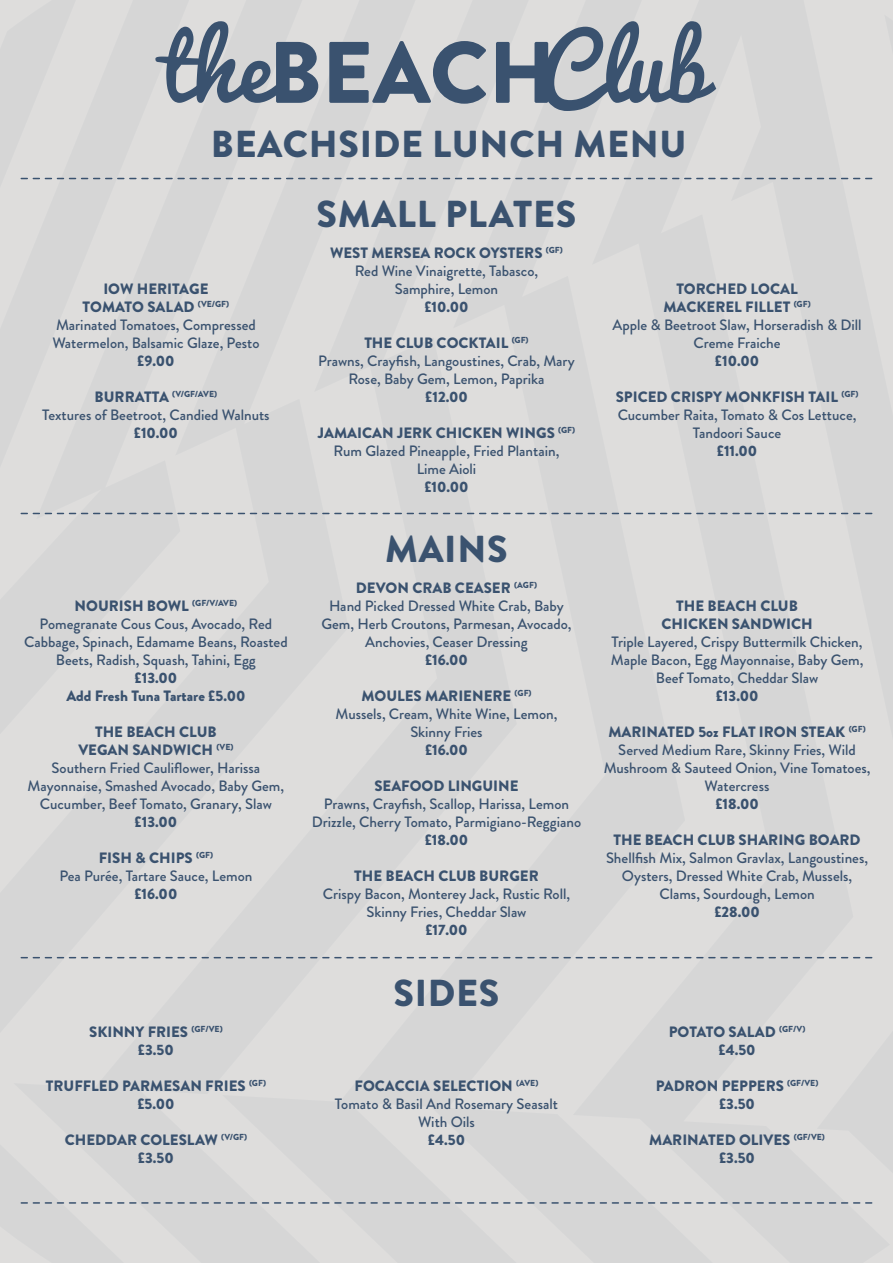
<style>
.page{position:relative;width:893px;height:1263px;background:#dedddc}
.page>*{position:absolute;margin:0;border:0;box-sizing:border-box;transform-origin:0 0}
.t1{font:87px "Pacifico";color:#3a526f}
.t2{font:900 37.5px "Brandon Grotesque";letter-spacing:.02em;color:#3a526f}
.t3{font:500 15px/18px "Brandon Grotesque";color:#3a526f;text-align:center}
.t4{font:900 15px/18px "Brandon Grotesque";color:#3a526f;text-align:center}
.t5{font:900 8.7px "Brandon Grotesque";color:#3a526f}
.s1{font-family:"Brandon Grotesque";font-weight:900}
.s2{font-weight:900}
.s3{font-size:15px}
</style>
<div class="page">
<svg style="left:21px;top:513px;width:851px;height:1px"></svg>
<svg style="left:21px;top:178px;width:851px;height:1px"></svg>
<svg style="left:21px;top:957px;width:851px;height:1px"></svg>
<svg style="left:21px;top:1202px;width:851px;height:2px;background:#929da9"></svg>
<h1 class="t1" style="left:159px;top:-8px;width:549px">the <span class="s1">BEACH</span> Club</h1>
<h2 class="t2" style="left:211px;top:118px;width:477px">BEACHSIDE LUNCH MENU</h2>
<p class="t3" style="left:52px;top:280px;width:209px"><span class="s2">IOW HERITAGE<br>TOMATO SALAD</span> <sup>(VE/GF)<br></sup>Marinated Tomatoes, Compressed<br>Watermelon, Balsamic Glaze, Pesto</p>
<p class="t4" style="left:137px;top:352px;width:39px">£9.00</p>
<p class="t5" style="left:95px;top:388px;width:124px"><span class="s3">BURRATTA</span> (V/GF/AVE)</p>
<p class="t3" style="left:42px;top:406px;width:229px">Textures of Beetroot, Candied Walnuts</p>
<p class="t4" style="left:134px;top:424px;width:46px">£10.00</p>
<p class="t3" style="left:24px;top:597px;width:265px"><span class="s2">NOURISH BOWL</span> <sup>(GF/V/AVE)<br></sup>Pomegranate Cous Cous, Avocado, Red Cabbage, Spinach, Edamame Beans, Roasted Beets, Radish, Squash, Tahini, Egg</p>
<p class="t4" style="left:66px;top:669px;width:181px">£13.00<br>Add Fresh Tuna Tartare £5.00</p>
<p class="t3" style="left:28px;top:723px;width:258px"><span class="s2">THE BEACH CLUB<br>VEGAN SANDWICH</span> <sup>(VE)<br></sup>Southern Fried Cauliflower, Harissa<br>Mayonnaise, Smashed Avocado, Baby Gem,<br>Cucumber, Beef Tomato, Granary, Slaw</p>
<p class="t4" style="left:135px;top:813px;width:44px">£13.00</p>
<p class="t3" style="left:59px;top:849px;width:194px"><span class="s2">FISH &amp; CHIPS</span> <sup>(GF)<br></sup>Pea Purée, Tartare Sauce, Lemon</p>
<p class="t4" style="left:134px;top:885px;width:44px">£16.00</p>
<p class="t4" style="left:89px;top:1023px;width:135px">SKINNY FRIES <sup>(GF/VE) </sup>£3.50</p>
<p class="t4" style="left:46px;top:1077px;width:222px">TRUFFLED PARMESAN FRIES <sup>(GF) </sup>£5.00</p>
<p class="t4" style="left:65px;top:1131px;width:184px">CHEDDAR COLESLAW <sup>(V/GF) </sup>£3.50</p>
<h2 class="t2" style="left:316px;top:187px;width:261px">SMALL PLATES</h2>
<p class="t3" style="left:330px;top:244px;width:234px"><span class="s2">WEST MERSEA ROCK OYSTERS</span> <sup>(GF)<br></sup>Red Wine Vinaigrette, Tabasco,<br>Samphire, Lemon</p>
<p class="t4" style="left:424px;top:298px;width:46px">£10.00</p>
<p class="t3" style="left:318px;top:334px;width:258px"><span class="s2">THE CLUB COCKTAIL</span> <sup>(GF)<br></sup>Prawns, Crayfish, Langoustines, Crab, Mary<br>Rose, Baby Gem, Lemon, Paprika</p>
<p class="t4" style="left:425px;top:388px;width:44px">£12.00</p>
<p class="t3" style="left:318px;top:424px;width:259px"><span class="s2">JAMAICAN JERK CHICKEN WINGS</span> <sup>(GF)<br></sup>Rum Glazed Pineapple, Fried Plantain,<br>Lime Aioli</p>
<p class="t4" style="left:424px;top:478px;width:46px">£10.00</p>
<h2 class="t2" style="left:385px;top:523px;width:124px">MAINS</h2>
<p class="t3" style="left:321px;top:579px;width:251px"><span class="s2">DEVON CRAB CEASER</span> <sup>(AGF)<br></sup>Hand Picked Dressed White Crab, Baby<br>Gem, Herb Croutons, Parmesan, Avocado,<br>Anchovies, Ceaser Dressing</p>
<p class="t4" style="left:425px;top:651px;width:44px">£16.00</p>
<p class="t3" style="left:335px;top:687px;width:223px"><span class="s2">MOULES MARIENERE</span> <sup>(GF)<br></sup>Mussels, Cream, White Wine, Lemon,<br>Skinny Fries</p>
<p class="t4" style="left:425px;top:741px;width:44px">£16.00</p>
<p class="t4" style="left:374px;top:777px;width:146px">SEAFOOD LINGUINE</p>
<p class="t3" style="left:312px;top:795px;width:271px">Prawns, Crayfish, Scallop, Harissa, Lemon<br>Drizzle, Cherry Tomato, Parmigiano-Reggiano</p>
<p class="t4" style="left:425px;top:831px;width:45px">£18.00</p>
<p class="t4" style="left:354px;top:867px;width:186px">THE BEACH CLUB BURGER</p>
<p class="t3" style="left:323px;top:885px;width:249px">Crispy Bacon, Monterey Jack, Rustic Roll,<br>Skinny Fries, Cheddar Slaw</p>
<p class="t4" style="left:425px;top:921px;width:44px">£17.00</p>
<h2 class="t2" style="left:393px;top:966px;width:108px">SIDES</h2>
<p class="t3" style="left:335px;top:1077px;width:225px"><span class="s2">FOCACCIA SELECTION</span> <sup>(AVE)<br></sup>Tomato &amp; Basil And Rosemary Seasalt<br>With Oils</p>
<p class="t4" style="left:428px;top:1131px;width:39px">£4.50</p>
<p class="t3" style="left:612px;top:280px;width:251px"><span class="s2">TORCHED LOCAL<br>MACKEREL FILLET</span> <sup>(GF)<br></sup>Apple &amp; Beetroot Slaw, Horseradish &amp; Dill<br>Creme Fraiche</p>
<p class="t4" style="left:715px;top:352px;width:46px">£10.00</p>
<p class="t3" style="left:616px;top:388px;width:244px"><span class="s2">SPICED CRISPY MONKFISH TAIL</span> <sup>(GF)<br></sup>Cucumber Raita, Tomato &amp; Cos Lettuce,<br>Tandoori Sauce</p>
<p class="t4" style="left:717px;top:442px;width:42px">£11.00</p>
<p class="t4" style="left:661px;top:597px;width:153px">THE BEACH CLUB<br>CHICKEN SANDWICH</p>
<p class="t3" style="left:611px;top:633px;width:254px">Triple Layered, Crispy Buttermilk Chicken,<br>Maple Bacon, Egg Mayonnaise, Baby Gem,<br>Beef Tomato, Cheddar Slaw</p>
<p class="t4" style="left:716px;top:687px;width:44px">£13.00</p>
<p class="t3" style="left:604px;top:723px;width:268px"><span class="s2">MARINATED 5oz FLAT IRON STEAK</span> <sup>(GF)<br></sup>Served Medium Rare, Skinny Fries, Wild<br>Mushroom &amp; Sauteed Onion, Vine Tomatoes,<br>Watercress</p>
<p class="t4" style="left:715px;top:795px;width:45px">£18.00</p>
<p class="t4" style="left:613px;top:831px;width:249px">THE BEACH CLUB SHARING BOARD</p>
<p class="t3" style="left:606px;top:849px;width:264px">Shellfish Mix, Salmon Gravlax, Langoustines,<br>Oysters, Dressed White Crab, Mussels,<br>Clams, Sourdough, Lemon</p>
<p class="t4" style="left:714px;top:903px;width:47px">£28.00</p>
<p class="t4" style="left:669px;top:1023px;width:138px">POTATO SALAD <sup>(GF/V) </sup>£4.50</p>
<p class="t4" style="left:656px;top:1077px;width:164px">PADRON PEPPERS <sup>(GF/VE) </sup>£3.50</p>
<p class="t4" style="left:649px;top:1131px;width:177px">MARINATED OLIVES <sup>(GF/VE) </sup>£3.50</p>
</div>
